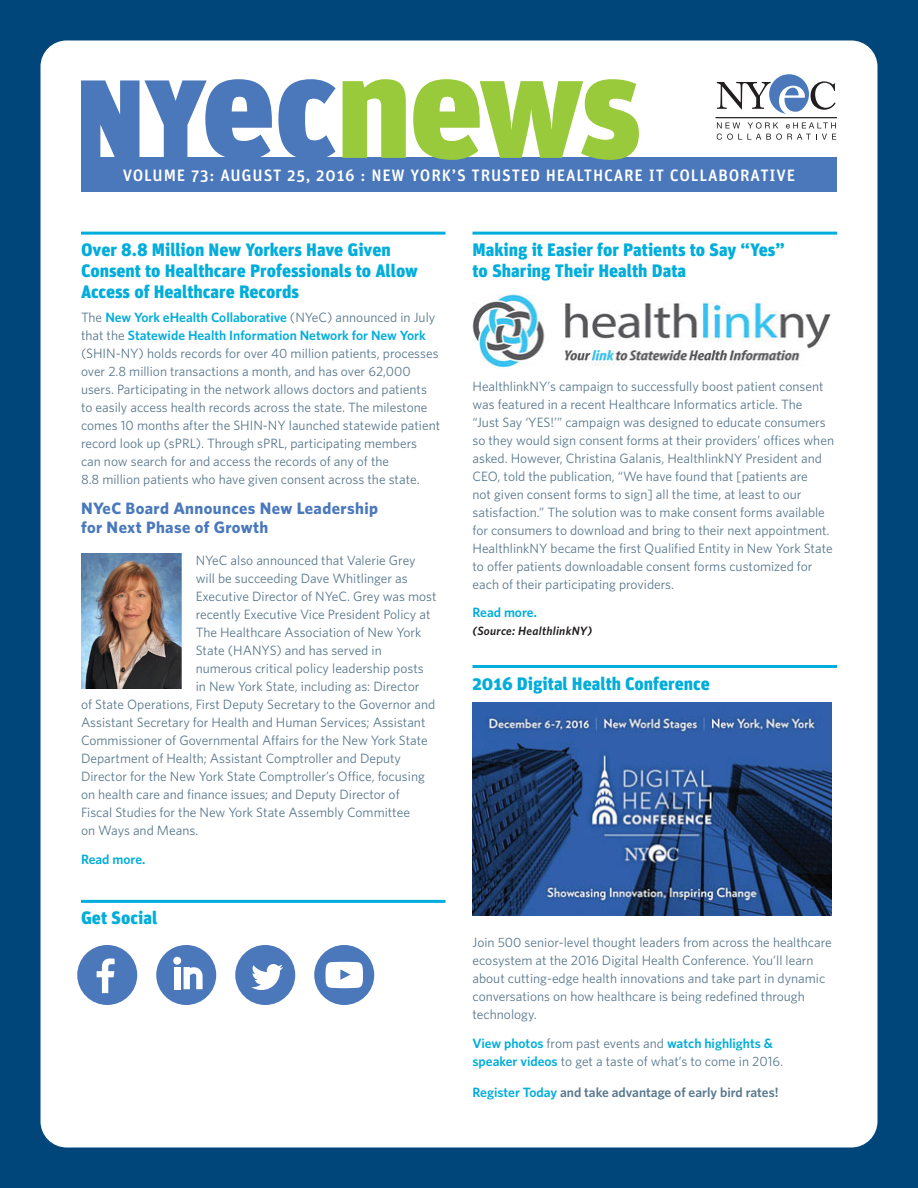
<style>
.page{position:relative;width:918px;height:1188px;background:#00467a}
.page>*{position:absolute;margin:0;border:0;box-sizing:border-box;transform-origin:0 0}
.t1{font:900 18px/21px "Unit";color:#00addb}
.t2{font:500 16.5px "Unit";letter-spacing:.05em;color:#fff}
.t3{font:700 16.5px/19.5px "Whitney";letter-spacing:.025em;color:#4978bc}
.t4{font:13.5px/18px "Whitney";color:#59788d}
.t5{font:600 13.5px "Whitney";color:#59788d}
.t6{font:600 13.5px "Whitney";color:#00addb}
.t7{font:italic 600 12px "Whitney";letter-spacing:.025em;color:#231f20}
.s1{font-weight:600;color:#00addb}
.s2{color:#00addb}
</style>
<div class="page">
<div style="left:40px;top:40px;width:837px;height:1108px;background:#fff;border-radius:26px"></div>
<div style="left:81px;top:158px;width:756px;height:34px;background:#4a78bb"></div>
<hr style="left:716px;top:117px;width:121px;height:1px;background:#2e2929">
<svg style="left:717px;top:74px;width:119px;height:40px"></svg>
<svg style="left:717px;top:122px;width:119px;height:18px"></svg>
<svg style="left:278px;top:79px;width:58px;height:79px"></svg>
<svg style="left:343px;top:79px;width:63px;height:79px"></svg>
<svg style="left:413px;top:79px;width:226px;height:81px"></svg>
<svg style="left:81px;top:79px;width:191px;height:79px"></svg>
<hr style="left:81px;top:232px;width:365px;height:3px;background:#00addb">
<img style="left:81px;top:554px;width:102px;height:134px">
<hr style="left:81px;top:900px;width:365px;height:3px;background:#00addb">
<div style="left:77px;top:945px;width:60px;height:60px;background:#4a78bb;border-radius:50%"></div>
<svg style="left:97px;top:958px;width:18px;height:35px"></svg>
<div style="left:156px;top:945px;width:60px;height:60px;background:#4a78bb;border-radius:50%"></div>
<div style="left:174px;top:967px;width:6px;height:22px;background:#fff"></div>
<svg style="left:184px;top:967px;width:19px;height:22px"></svg>
<div style="left:173px;top:957px;width:8px;height:8px;background:#fff;border-radius:50%"></div>
<div style="left:235px;top:945px;width:60px;height:60px;background:#4a78bb;border-radius:50%"></div>
<svg style="left:251px;top:964px;width:32px;height:26px"></svg>
<div style="left:314px;top:945px;width:60px;height:60px;background:#4a78bb;border-radius:50%"></div>
<svg style="left:325px;top:962px;width:38px;height:26px"></svg>
<hr style="left:472px;top:232px;width:365px;height:3px;background:#00addb">
<hr style="left:472px;top:665px;width:365px;height:3px;background:#00addb">
<img style="left:472px;top:294px;width:359px;height:75px">
<img style="left:472px;top:702px;width:360px;height:214px">
<h1 class="t2" style="left:123px;top:169px;width:674px">VOLUME 73: AUGUST 25, 2016 : NEW YORK’S TRUSTED HEALTHCARE IT COLLABORATIVE</h1>
<h2 class="t1" style="left:81px;top:241px;width:338px">Over 8.8 Million New Yorkers Have Given<br>Consent to Healthcare Professionals to Allow<br>Access of Healthcare Records</h2>
<p class="t4" style="left:81px;top:309px;width:361px">The <span class="s1">New York eHealth Collaborative</span> (NYeC) announced in July that the <span class="s1">Statewide Health Information Network for New York </span>(SHIN-NY) holds records for over 40 million patients, processes over 2.8 million transactions a month, and has over 62,000 users. Participating in the network allows doctors and patients to easily access health records across the state. The milestone comes 10 months after the SHIN-NY launched statewide patient record look up (sPRL). Through sPRL, participating members can now search for and access the records of any of the<br>8.8 million patients who have given consent across the state.</p>
<h3 class="t3" style="left:81px;top:500px;width:299px">NYeC Board Announces New Leadership for Next Phase of Growth</h3>
<p class="t4" style="left:196px;top:552px;width:221px">NYeC also announced that Valerie Grey</p>
<p class="t4" style="left:196px;top:570px;width:213px">will be succeeding Dave Whitlinger as</p>
<p class="t4" style="left:196px;top:588px;width:242px">Executive Director of NYeC. Grey was most</p>
<p class="t4" style="left:196px;top:606px;width:236px">recently Executive Vice President Policy at</p>
<p class="t4" style="left:196px;top:624px;width:227px">The Healthcare Association of New York</p>
<p class="t4" style="left:196px;top:642px;width:187px">State (HANYS) and has served in</p>
<p class="t4" style="left:196px;top:660px;width:229px">numerous critical policy leadership posts</p>
<p class="t4" style="left:196px;top:678px;width:225px">in New York State, including as: Director</p>
<p class="t4" style="left:81px;top:696px;width:356px">of State Operations, First Deputy Secretary to the Governor and</p>
<p class="t4" style="left:81px;top:714px;width:346px">Assistant Secretary for Health and Human Services; Assistant</p>
<p class="t4" style="left:81px;top:732px;width:348px">Commissioner of Governmental Affairs for the New York State</p>
<p class="t4" style="left:81px;top:750px;width:322px">Department of Health; Assistant Comptroller and Deputy</p>
<p class="t4" style="left:81px;top:768px;width:345px">Director for the New York State Comptroller’s Office, focusing</p>
<p class="t4" style="left:81px;top:786px;width:320px">on health care and finance issues; and Deputy Director of</p>
<p class="t4" style="left:81px;top:804px;width:331px">Fiscal Studies for the New York State Assembly Committee</p>
<p class="t4" style="left:81px;top:822px;width:119px">on Ways and Means.</p>
<p class="t6" style="left:81px;top:854px;width:66px">Read more.</p>
<h2 class="t1" style="left:81px;top:909px;width:78px">Get Social</h2>
<h2 class="t1" style="left:472px;top:241px;width:314px">Making it Easier for Patients to Say “Yes” to Sharing Their Health Data</h2>
<p class="t4" style="left:472px;top:378px;width:363px">HealthlinkNY’s campaign to successfully boost patient consent was featured in a recent Healthcare Informatics article. The<br>“Just Say ‘YES!’” campaign was designed to educate consumers so they would sign consent forms at their providers’ offices when asked. However, Christina Galanis, HealthlinkNY President and CEO, told the publication, “We have found that [patients are<br>not given consent forms to sign] all the time, at least to our satisfaction.” The solution was to make consent forms available for consumers to download and bring to their next appointment.<br>HealthlinkNY became the first Qualified Entity in New York State to offer patients downloadable consent forms customized for each of their participating providers.</p>
<p class="t6" style="left:472px;top:608px;width:66px">Read more.</p>
<p class="t7" style="left:472px;top:626px;width:121px">(Source: HealthlinkNY)</p>
<h2 class="t1" style="left:472px;top:674px;width:239px">2016 Digital Health Conference</h2>
<p class="t4" style="left:472px;top:934px;width:361px">Join 500 senior-level thought leaders from across the healthcare ecosystem at the 2016 Digital Health Conference. You’ll learn about cutting-edge health innovations and take part in dynamic conversations on how healthcare is being redefined through technology.</p>
<p class="t4" style="left:472px;top:1035px;width:312px"><span class="s1">View photos</span> from past events and <span class="s1">watch highlights &amp; speaker videos</span> to get a taste of what’s to come in 2016.</p>
<p class="t5" style="left:472px;top:1088px;width:308px"><span class="s2">Register Today</span> and take advantage of early bird rates!</p>
</div>
